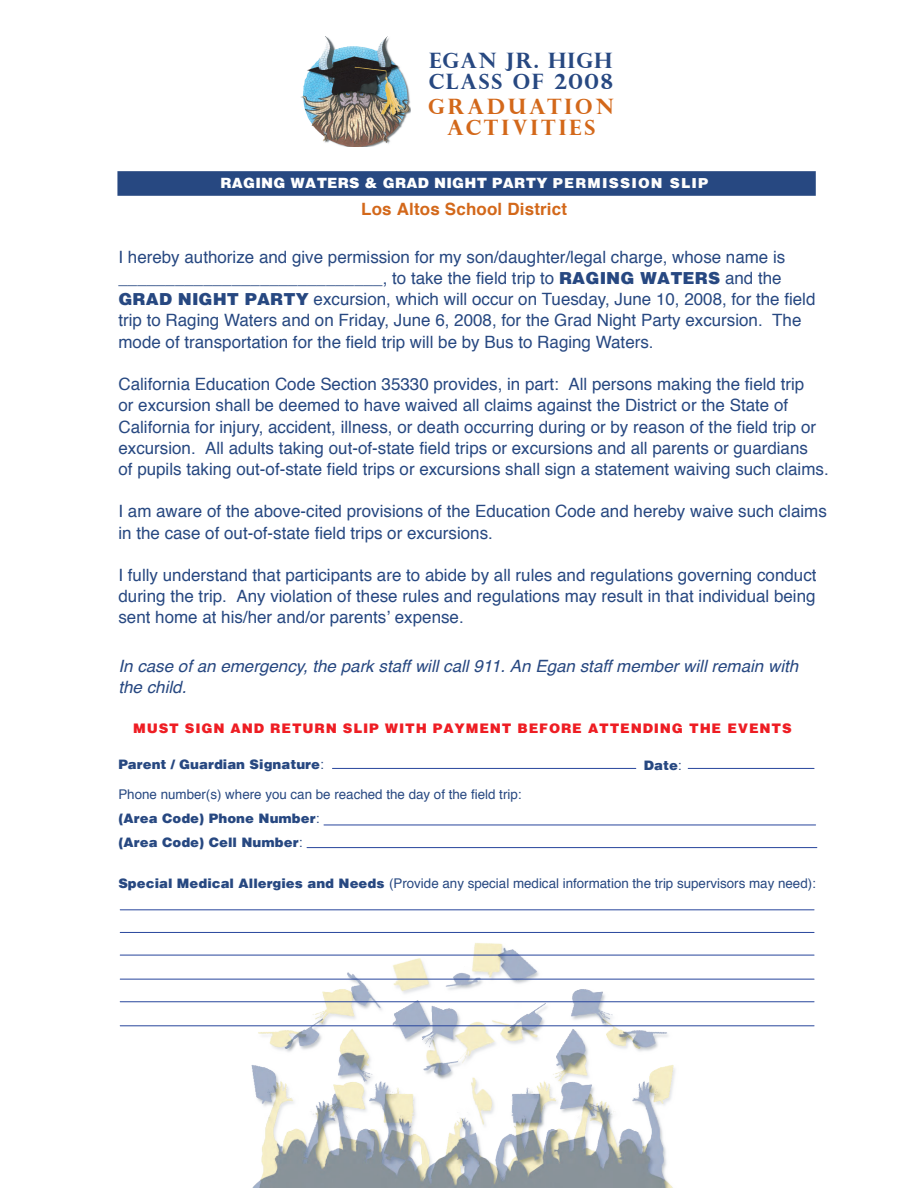
<style>
.page{position:relative;width:918px;height:1188px;background:#fff}
.page>*{position:absolute;margin:0;border:0;box-sizing:border-box;transform-origin:0 0}
.t1{font:700 21.15px/21.1px "Perpetua Titling";letter-spacing:.08em;color:#274881}
.t2{font:700 21.15px/21.1px "Perpetua Titling";letter-spacing:.135em;color:#d3681a;text-align:center}
.t3{font:16.95px/21.1px "Helvetica";color:#274881}
.t4{font:italic 16.95px/21.1px "Helvetica";color:#274881}
.t5{font:700 16.95px "Helvetica";letter-spacing:.01em;color:#d3681a}
.t6{font:900 14.55px "Helvetica";letter-spacing:.01em;color:#fff}
.t7{font:900 13.5px "Helvetica";letter-spacing:.055em;color:#ee1d23}
.t8{font:13.35px/23.9px "Helvetica";color:#274881}
.t9{font:900 13.35px "Helvetica";color:#274881}
.s1{font-size:14.1px;color:#fdfdfc}
.s2{font-weight:900}
.s3{font-weight:400}
</style>
<div class="page">
<img style="left:248px;top:931px;width:433px;height:257px">
<svg style="left:332px;top:768px;width:305px;height:1px"></svg>
<svg style="left:687px;top:768px;width:128px;height:1px"></svg>
<svg style="left:119px;top:909px;width:696px;height:2px"></svg>
<svg style="left:119px;top:932px;width:696px;height:1px"></svg>
<svg style="left:323px;top:824px;width:493px;height:2px"></svg>
<svg style="left:306px;top:847px;width:512px;height:1px"></svg>
<svg style="left:119px;top:954px;width:696px;height:2px"></svg>
<svg style="left:119px;top:978px;width:696px;height:2px"></svg>
<svg style="left:119px;top:1001px;width:696px;height:2px"></svg>
<svg style="left:119px;top:1025px;width:696px;height:2px"></svg>
<div style="left:117px;top:171px;width:699px;height:25px;background:#274881"></div>
<img style="left:301px;top:36px;width:110px;height:110px">
<p class="t1" style="left:429px;top:50px;width:185px">EGAN JR. HIGH<br>CLASS OF 2008</p>
<p class="t2" style="left:428px;top:95px;width:187px">GRADUATION<br>ACTIVITIES</p>
<p class="t6" style="left:220px;top:174px;width:490px">RAGING WATERS &amp; GRAD NIGHT PARTY <span class="s1">PERMISSION SLIP</span></p>
<p class="t5" style="left:361px;top:195px;width:207px">Los Altos School District</p>
<p class="t3" style="left:118px;top:247px;width:699px">I hereby authorize and give permission for my son/daughter/legal charge, whose name is ____________________________, to take the field trip to <span class="s2">RAGING WATERS</span> and the <span class="s2">GRAD NIGHT PARTY</span> excursion, which will occur on Tuesday, June 10, 2008, for the field trip to Raging Waters and on Friday, June 6, 2008, for the Grad Night Party excursion. The mode of transportation for the field trip will be by Bus to Raging Waters.</p>
<p class="t3" style="left:118px;top:374px;width:712px">California Education Code Section 35330 provides, in part: All persons making the field trip<br>or excursion shall be deemed to have waived all claims against the District or the State of California for injury, accident, illness, or death occurring during or by reason of the field trip or excursion. All adults taking out-of-state field trips or excursions and all parents or guardians<br>of pupils taking out-of-state field trips or excursions shall sign a statement waiving such claims.</p>
<p class="t3" style="left:118px;top:501px;width:710px">I am aware of the above-cited provisions of the Education Code and hereby waive such claims in the case of out-of-state field trips or excursions.</p>
<p class="t3" style="left:118px;top:565px;width:700px;text-align:justify">I fully understand that participants are to abide by all rules and regulations governing conduct during the trip. Any violation of these rules and regulations may result in that individual being sent home at his/her and/or parents’ expense.</p>
<p class="t4" style="left:118px;top:655px;width:681px">In case of an emergency, the park staff will call 911. An Egan staff member will remain with the child.</p>
<p class="t7" style="left:133px;top:720px;width:660px">MUST SIGN AND RETURN SLIP WITH PAYMENT BEFORE ATTENDING THE EVENTS</p>
<p class="t9" style="left:118px;top:756px;width:207px">Parent / Guardian Signature<span class="s3">:</span></p>
<p class="t8" style="left:118px;top:783px;width:405px">Phone number(s) where you can be reached the day of the field trip: <span class="s2">(Area Code) Phone Number</span>:<br><span class="s2">(Area Code) Cell Number</span>:</p>
<p class="t9" style="left:644px;top:757px;width:39px">Date<span class="s3">:</span></p>
<p class="t8" style="left:118px;top:872px;width:699px"><span class="s2">Special Medical Allergies and Needs</span> (Provide any special medical information the trip supervisors may need):</p>
</div>
